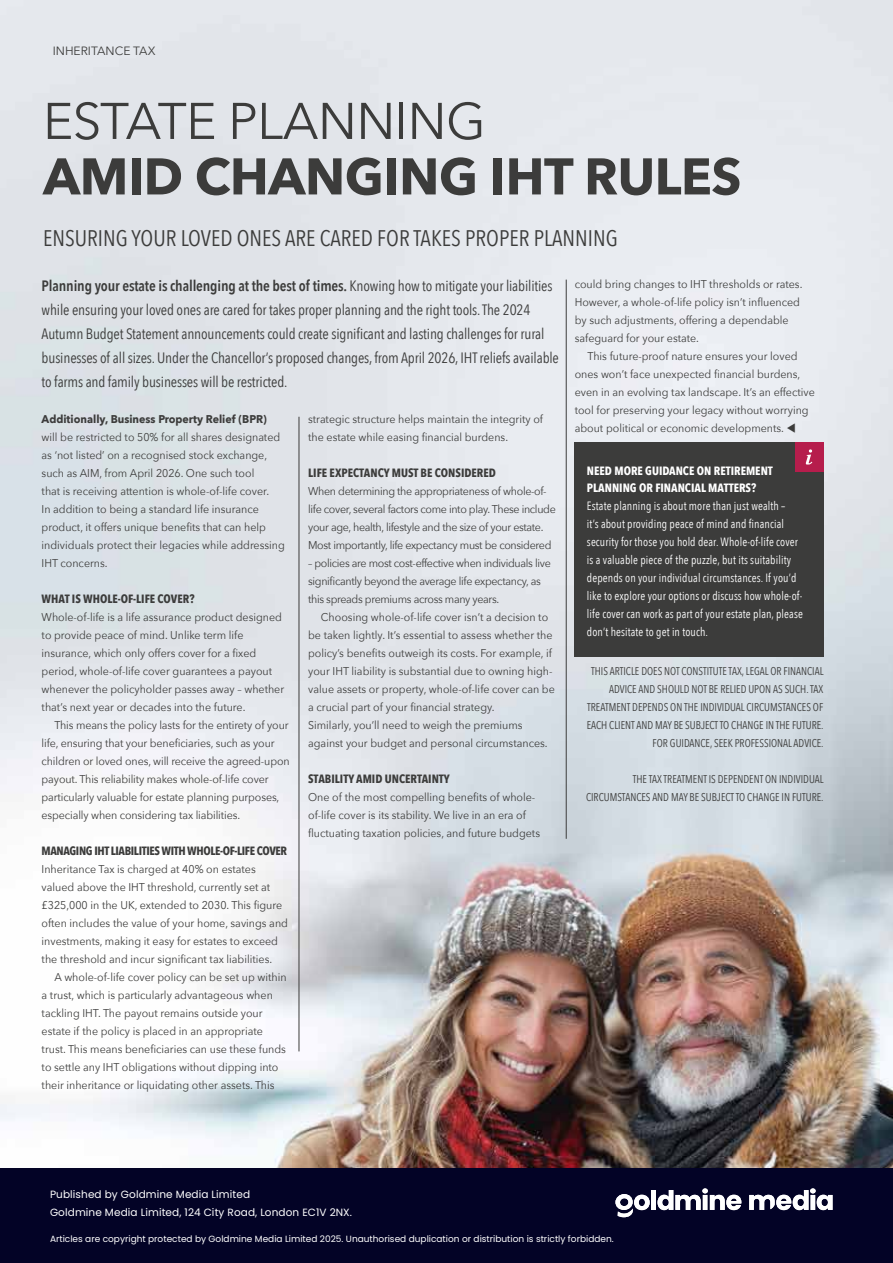
<style>
.page{position:relative;width:893px;height:1263px;background:#fff}
.page>*{position:absolute;margin:0;border:0;box-sizing:border-box;transform-origin:0 0}
.t1{font:700 51px "Avenir Next";letter-spacing:-.01em;color:#3c3c3b}
.t2{font:51px "Avenir Next";letter-spacing:-.01em;color:#3c3c3b}
.t3{font:22.5px "Avenir Next Condensed";color:#3c3c3b}
.t4{font:15px/24px "Avenir Next Condensed";letter-spacing:-.01em;color:#3c3c3b}
.t5{font:12px/18px "Avenir Next Condensed";letter-spacing:.01em;color:#fff;scale:.96 1}
.t6{font:700 12px "Avenir Next Condensed";color:#3c3c3b}
.t7{font:700 12px/16.5px "Avenir Next Condensed";color:#fff}
.t8{font:700 12px "Avenir Next Condensed";letter-spacing:-.03em;color:#3c3c3b}
.t9{font:12px "Avenir Next";color:#3c3c3b}
.t10{font:11.25px/18px "Avenir Next";color:#3c3c3b;scale:.95 1}
.t11{font:11.25px/18px "Avenir Next";letter-spacing:-.03em;color:#3c3c3b;scale:.95 1}
.t12{font:11.25px/18px "Avenir Next Condensed";color:#3c3c3b;text-align:right;scale:.95 1}
.t13{font:700 11.25px "Avenir Next";color:#3c3c3b;scale:.95 1}
.t14{font:10.5px/18px "Poppins";letter-spacing:.01em;color:#fff}
.t15{font:9px "Poppins";color:#fff}
.s1{font-weight:600}
</style>
<div class="page">
<img style="left:0;top:0;width:893px;height:1168px">
<div style="left:0;top:1168px;width:893px;height:95px;background:#030326"></div>
<div style="left:651px;top:1190px;width:5px;height:20px;background:#fff"></div>
<svg style="left:658px;top:1188px;width:83px;height:22px"></svg>
<svg style="left:749px;top:1188px;width:83px;height:22px"></svg>
<svg style="left:615px;top:1194px;width:35px;height:23px"></svg>
<div style="left:574px;top:442px;width:249px;height:215px;background:#3c3c3b"></div>
<div style="left:795px;top:442px;width:28px;height:30px;background:#b61d4c"></div>
<svg style="left:806px;top:449px;width:6px;height:15px"></svg>
<hr style="left:566px;top:280px;width:1px;height:559px;background:#3c3c3b">
<hr style="left:299px;top:417px;width:1px;height:634px;background:#3c3c3b">
<p class="t9" style="left:53px;top:43px;width:104px">INHERITANCE TAX</p>
<h1 class="t2" style="left:43px;top:88px;width:444px">ESTATE PLANNING</h1>
<h1 class="t1" style="left:43px;top:143px;width:700px">AMID CHANGING IHT RULES</h1>
<h2 class="t3" style="left:43px;top:224px;width:576px">ENSURING YOUR LOVED ONES ARE CARED FOR TAKES PROPER PLANNING</h2>
<p class="t4" style="left:42px;top:274px;width:519px"><span class="s1">Planning your estate is challenging at the best of times.</span> Knowing how to mitigate your liabilities while ensuring your loved ones are cared for takes proper planning and the right tools. The 2024<br>Autumn Budget Statement announcements could create significant and lasting challenges for rural businesses of all sizes. Under the Chancellor’s proposed changes, from April 2026, IHT reliefs available to farms and family businesses will be restricted.</p>
<p class="t13" style="left:42px;top:412px;width:239px">Additionally, Business Property Relief (BPR)</p>
<p class="t10" style="left:42px;top:428px;width:258px">will be restricted to 50% for all shares designated as ‘not listed’ on a recognised stock exchange, such as AIM, from April 2026. One such tool<br>that is receiving attention is whole-of-life cover.<br>In addition to being a standard life insurance product, it offers unique benefits that can help individuals protect their legacies while addressing IHT concerns.</p>
<p class="t6" style="left:42px;top:591px;width:154px">WHAT IS WHOLE-OF-LIFE COVER?</p>
<p class="t10" style="left:42px;top:608px;width:257px">Whole-of-life is a life assurance product designed to provide peace of mind. Unlike term life insurance, which only offers cover for a fixed period, whole-of-life cover guarantees a payout whenever the policyholder passes away – whether that’s next year or decades into the future.</p>
<p class="t10" style="left:42px;top:716px;width:263px;text-indent:13px">This means the policy lasts for the entirety of your life, ensuring that your beneficiaries, such as your children or loved ones, will receive the agreed-upon payout. This reliability makes whole-of-life cover particularly valuable for estate planning purposes, especially when considering tax liabilities.</p>
<p class="t8" style="left:42px;top:843px;width:247px">MANAGING IHT LIABILITIES WITH WHOLE-OF-LIFE COVER</p>
<p class="t10" style="left:42px;top:860px;width:261px">Inheritance Tax is charged at 40% on estates valued above the IHT threshold, currently set at £325,000 in the UK, extended to 2030. This figure often includes the value of your home, savings and investments, making it easy for estates to exceed the threshold and incur significant tax liabilities.</p>
<p class="t10" style="left:42px;top:968px;width:259px;text-indent:13px">A whole-of-life cover policy can be set up within a trust, which is particularly advantageous when tackling IHT. The payout remains outside your estate if the policy is placed in an appropriate trust. This means beneficiaries can use these funds to settle any IHT obligations without dipping into their inheritance or liquidating other assets. This</p>
<p class="t10" style="left:575px;top:275px;width:241px">could bring changes to IHT thresholds or rates.<br>However, a whole-of-life policy isn’t influenced by such adjustments, offering a dependable safeguard for your estate.</p>
<p class="t10" style="left:575px;top:347px;width:254px;text-indent:13px">This future-proof nature ensures your loved ones won’t face unexpected financial burdens, even in an evolving tax landscape. It’s an effective tool for preserving your legacy without worrying about political or economic developments. ▼</p>
<p class="t10" style="left:308px;top:410px;width:249px">strategic structure helps maintain the integrity of the estate while easing financial burdens.</p>
<p class="t6" style="left:308px;top:465px;width:189px">LIFE EXPECTANCY MUST BE CONSIDERED</p>
<p class="t11" style="left:308px;top:482px;width:262px">When determining the appropriateness of whole-of&shy;life cover, several factors come into play. These include your age, health, lifestyle and the size of your estate.<br>Most importantly, life expectancy must be considered</p>
<p class="t11" style="left:308px;top:554px;width:257px">– policies are most cost-effective when individuals live significantly beyond the average life expectancy, as this spreads premiums across many years.</p>
<p class="t10" style="left:308px;top:608px;width:261px;text-indent:13px">Choosing whole-of-life cover isn’t a decision to be taken lightly. It’s essential to assess whether the policy’s benefits outweigh its costs. For example, if your IHT liability is substantial due to owning high&shy;value assets or property, whole-of-life cover can be a crucial part of your financial strategy.<br>Similarly, you’ll need to weigh the premiums against your budget and personal circumstances.</p>
<p class="t6" style="left:308px;top:771px;width:143px">STABILITY AMID UNCERTAINTY</p>
<p class="t10" style="left:308px;top:788px;width:246px">One of the most compelling benefits of whole&shy;of-life cover is its stability. We live in an era of fluctuating taxation policies, and future budgets</p>
<p class="t7" style="left:587px;top:463px;width:187px">NEED MORE GUIDANCE ON RETIREMENT<br>PLANNING OR FINANCIAL MATTERS?</p>
<p class="t5" style="left:587px;top:497px;width:226px">Estate planning is about more than just wealth –<br>it’s about providing peace of mind and financial security for those you hold dear. Whole-of-life cover is a valuable piece of the puzzle, but its suitability depends on your individual circumstances. If you’d like to explore your options or discuss how whole-of&shy;life cover can work as part of your estate plan, please don’t hesitate to get in touch.</p>
<p class="t12" style="left:587px;top:662px;width:251px">THIS ARTICLE DOES NOT CONSTITUTE TAX, LEGAL OR FINANCIAL ADVICE AND SHOULD NOT BE RELIED UPON AS SUCH. TAX TREATMENT DEPENDS ON THE INDIVIDUAL CIRCUMSTANCES OF EACH CLIENT AND MAY BE SUBJECT TO CHANGE IN THE FUTURE.<br>FOR GUIDANCE, SEEK PROFESSIONAL ADVICE.</p>
<p class="t12" style="left:586px;top:770px;width:252px">THE TAX TREATMENT IS DEPENDENT ON INDIVIDUAL<br>CIRCUMSTANCES AND MAY BE SUBJECT TO CHANGE IN FUTURE.</p>
<p class="t14" style="left:50px;top:1185px;width:304px">Published by Goldmine Media Limited<br>Goldmine Media Limited, 124 City Road, London EC1V 2NX.</p>
<p class="t15" style="left:50px;top:1232px;width:565px">Articles are copyright protected by Goldmine Media Limited 2025. Unauthorised duplication or distribution is strictly forbidden.</p>
</div>
